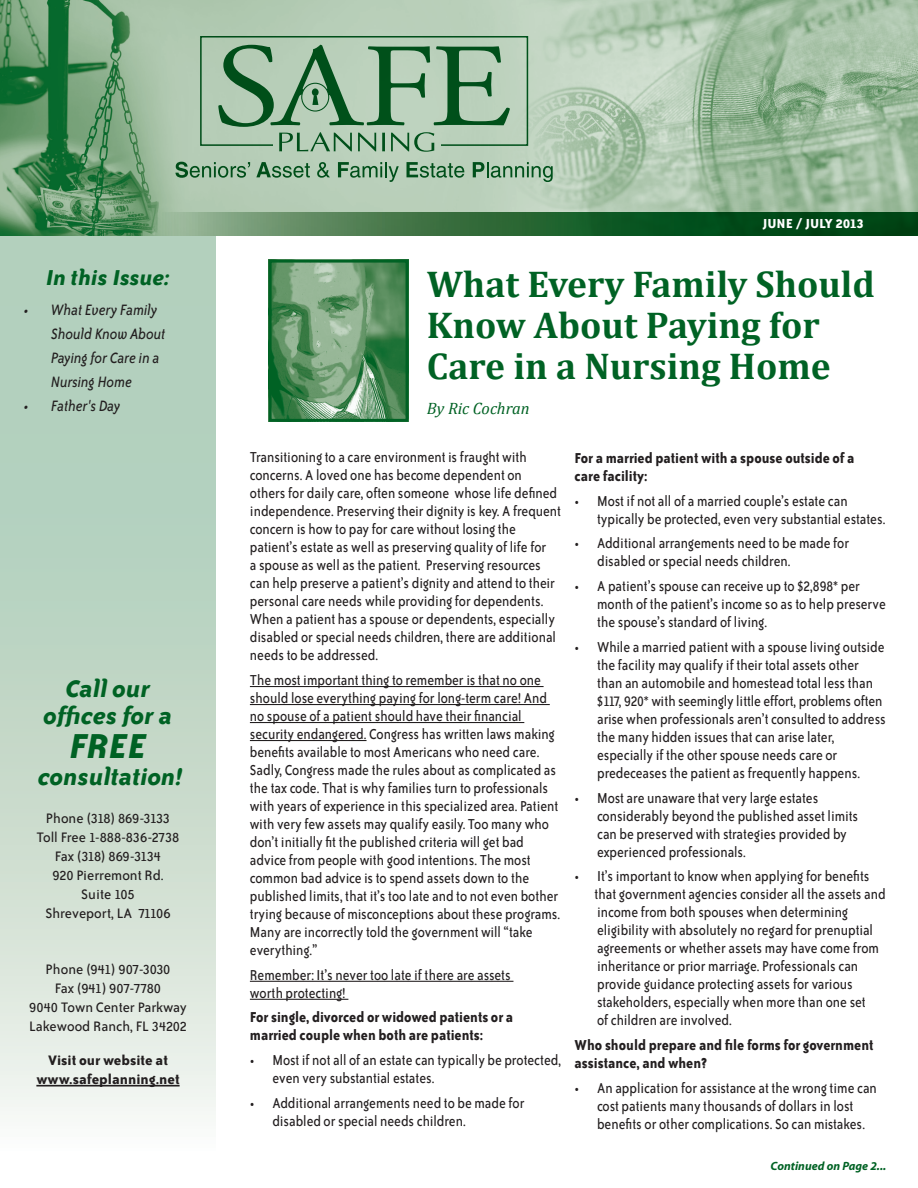
<style>
.page{position:relative;width:918px;height:1188px;background:#fff}
.page>*{position:absolute;margin:0;border:0;box-sizing:border-box;transform-origin:0 0}
.t1{font:italic 700 39.75px "Bailey Sans ITC";color:#006224}
.t2{font:700 37.5px/41.1px "Cambria";color:#006224}
.t3{font:italic 700 27.75px/27px "Bailey Sans ITC";color:#006224;text-align:center}
.t4{font:italic 700 24.75px "Bailey Sans ITC";color:#006224}
.t5{font:italic 17.25px/24px "Bailey Sans ITC";color:#231f20;scale:.9 1}
.t6{font:16.5px/18px "Bailey Sans ITC";color:#231f20;scale:.9 1}
.t7{font:700 16.5px/18px "Bailey Sans ITC";color:#231f20;scale:.9 1}
.t8{font:italic 16.5px "Cambria";color:#006224}
.t9{font:15.75px/18.9px "Bailey Sans ITC";color:#231f20;text-align:center}
.t10{font:700 15.75px/18.9px "Bailey Sans ITC";color:#231f20;text-align:center}
.t11{font:700 15px "Bailey Sans ITC";color:#fff}
.t12{font:italic 700 12px "Myriad";color:#006224}
</style>
<div class="page">
<svg style="left:0;top:236px;width:216px;height:875px;background:#c4d9ca"></svg>
<img style="left:0;top:0;width:918px;height:236px">
<div style="left:200px;top:36px;width:328px;height:110px;border:2px solid #006224"></div>
<div style="left:273px;top:138px;width:167px;height:29px;background:#bbd1bc"></div>
<svg style="left:218px;top:45px;width:292px;height:107px;background:#8db194"></svg>
<svg style="left:175px;top:162px;width:75px;height:16px"></svg>
<svg style="left:256px;top:162px;width:54px;height:16px"></svg>
<svg style="left:317px;top:162px;width:13px;height:16px"></svg>
<svg style="left:338px;top:162px;width:61px;height:20px"></svg>
<svg style="left:407px;top:162px;width:57px;height:16px"></svg>
<svg style="left:473px;top:162px;width:80px;height:20px;background:#89ae90"></svg>
<hr style="left:36px;top:1085px;width:144px;height:2px;background:#231f20">
<hr style="left:250px;top:686px;width:294px;height:1px;background:#231f20">
<hr style="left:250px;top:704px;width:300px;height:1px;background:#231f20">
<hr style="left:250px;top:722px;width:274px;height:1px;background:#231f20">
<hr style="left:250px;top:740px;width:117px;height:1px;background:#231f20">
<hr style="left:250px;top:981px;width:263px;height:1px;background:#231f20">
<hr style="left:250px;top:999px;width:98px;height:1px;background:#231f20">
<svg style="left:159px;top:212px;width:759px;height:23px;background:#306b3c"></svg>
<img style="left:273px;top:264px;width:132px;height:154px">
<div style="left:269px;top:260px;width:140px;height:162px;border:3px solid #006224"></div>
<h3 class="t4" style="left:46px;top:265px;width:126px">In this Issue:</h3>
<p class="t5" style="left:51px;top:298px;width:129px;text-indent:-27px">• What Every Family<br>Should Know About<br>Paying for Care in a<br>Nursing Home</p>
<p class="t5" style="left:24px;top:394px;width:108px">• Father's Day</p>
<h3 class="t3" style="left:44px;top:675px;width:130px">Call our offices for a</h3>
<h1 class="t1" style="left:69px;top:725px;width:79px">free</h1>
<h3 class="t3" style="left:38px;top:763px;width:146px">consultation!</h3>
<p class="t9" style="left:37px;top:809px;width:144px">Phone (318) 869-3133<br>Toll Free 1-888-836-2738<br>Fax (318) 869-3134<br>920 Pierremont Rd.<br>Suite 105<br>Shreveport, LA 71106</p>
<p class="t9" style="left:29px;top:960px;width:159px">Phone (941) 907-3030<br>Fax (941) 907-7780<br>9040 Town Center Parkway<br>Lakewood Ranch, FL 34202</p>
<p class="t10" style="left:36px;top:1051px;width:145px">Visit our website at www.safeplanning.net</p>
<p class="t11" style="left:762px;top:215px;width:103px">JUNE / JULY 2013</p>
<h2 class="t2" style="left:427px;top:262px;width:449px">What Every Family Should<br>Know About Paying for<br>Care in a Nursing Home</h2>
<p class="t8" style="left:427px;top:398px;width:104px">By Ric Cochran</p>
<p class="t6" style="left:250px;top:449px;width:347px">Transitioning to a care environment is fraught with concerns. A loved one has become dependent on others for daily care, often someone whose life defined independence. Preserving their dignity is key. A frequent concern is how to pay for care without losing the patient’s estate as well as preserving quality of life for<br>a spouse as well as the patient. Preserving resources can help preserve a patient’s dignity and attend to their personal care needs while providing for dependents.<br>When a patient has a spouse or dependents, especially disabled or special needs children, there are additional needs to be addressed.</p>
<p class="t6" style="left:250px;top:671px;width:346px">The most important thing to remember is that no one should lose everything paying for long-term care! And no spouse of a patient should have their financial security endangered. Congress has written laws making benefits available to most Americans who need care.<br>Sadly, Congress made the rules about as complicated as the tax code. That is why families turn to professionals with years of experience in this specialized area. Patient with very few assets may qualify easily. Too many who don’t initially fit the published criteria will get bad advice from people with good intentions. The most common bad advice is to spend assets down to the published limits, that it’s too late and to not even bother trying because of misconceptions about these programs.<br>Many are incorrectly told the government will “take everything.”</p>
<p class="t6" style="left:250px;top:966px;width:291px">Remember: It’s never too late if there are assets worth protecting!</p>
<p class="t7" style="left:250px;top:1008px;width:294px">For single, divorced or widowed patients or a married couple when both are patients:</p>
<p class="t6" style="left:272px;top:1052px;width:322px;text-indent:-22px">• Most if not all of an estate can typically be protected, even very substantial estates.</p>
<p class="t6" style="left:272px;top:1094px;width:282px;text-indent:-22px">• Additional arrangements need to be made for disabled or special needs children.</p>
<p class="t7" style="left:575px;top:449px;width:313px">For a married patient with a spouse outside of a care facility:</p>
<p class="t6" style="left:597px;top:492px;width:322px;text-indent:-22px">• Most if not all of a married couple’s estate can typically be protected, even very substantial estates.</p>
<p class="t6" style="left:597px;top:535px;width:282px;text-indent:-22px">• Additional arrangements need to be made for disabled or special needs children.</p>
<p class="t6" style="left:597px;top:578px;width:322px;text-indent:-22px">• A patient’s spouse can receive up to $2,898* per month of the patient’s income so as to help preserve the spouse’s standard of living.</p>
<p class="t6" style="left:597px;top:638px;width:322px;text-indent:-22px">• While a married patient with a spouse living outside the facility may qualify if their total assets other than an automobile and homestead total less than $117, 920* with seemingly little effort, problems often arise when professionals aren’t consulted to address the many hidden issues that can arise later, especially if the other spouse needs care or predeceases the patient as frequently happens.</p>
<p class="t6" style="left:597px;top:789px;width:292px;text-indent:-22px">• Most are unaware that very large estates considerably beyond the published asset limits can be preserved with strategies provided by experienced professionals.</p>
<p class="t6" style="left:595px;top:868px;width:325px;text-indent:-20px">• It’s important to know when applying for benefits that government agencies consider all the assets and income from both spouses when determining eligibility with absolutely no regard for prenuptial agreements or whether assets may have come from inheritance or prior marriage. Professionals can provide guidance protecting assets for various stakeholders, especially when more than one set<br>of children are involved.</p>
<p class="t7" style="left:575px;top:1036px;width:334px">Who should prepare and file forms for government assistance, and when?</p>
<p class="t6" style="left:597px;top:1079px;width:312px;text-indent:-22px">• An application for assistance at the wrong time can cost patients many thousands of dollars in lost benefits or other complications. So can mistakes.</p>
<p class="t12" style="left:771px;top:1160px;width:117px">Continued on Page 2...</p>
</div>
